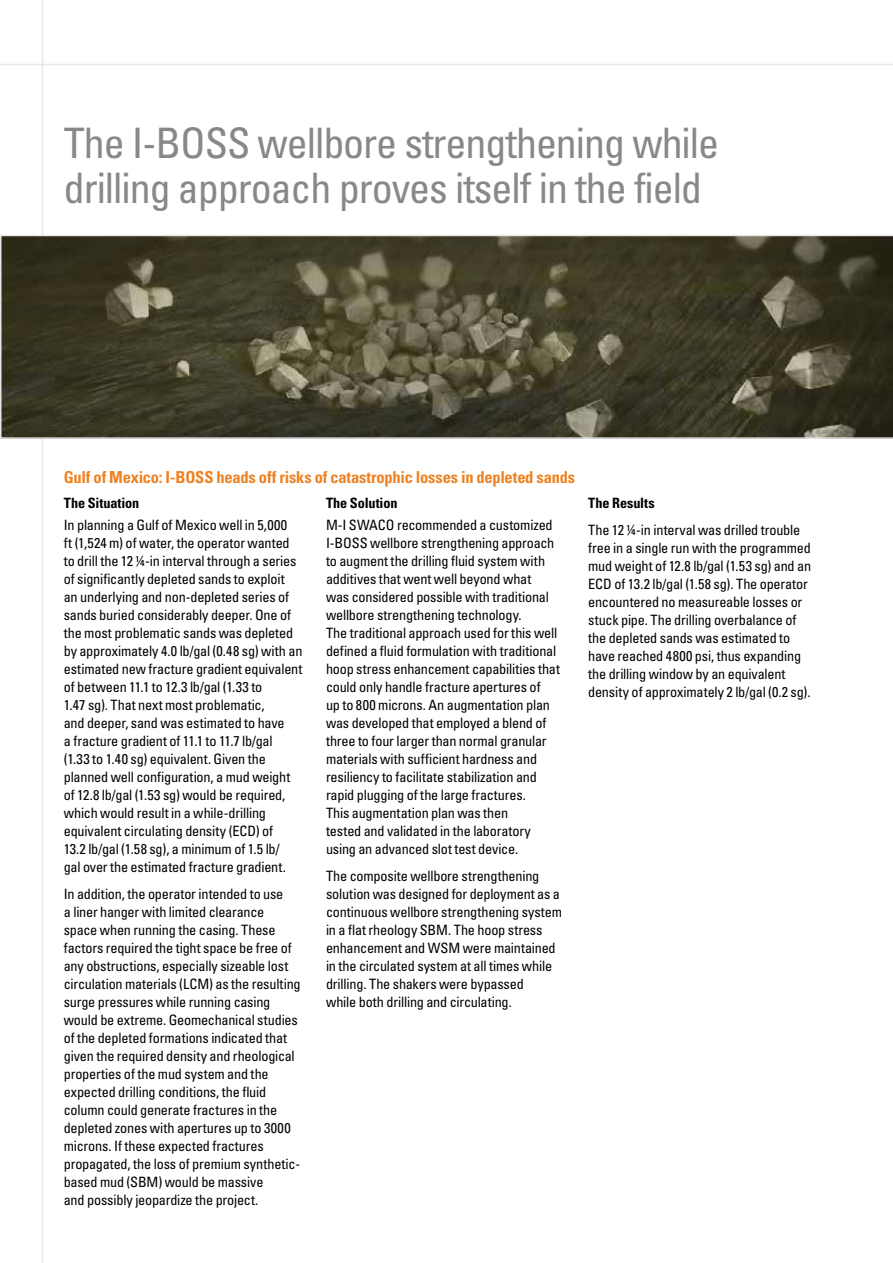
<style>
.page{position:relative;width:893px;height:1263px;background:#fff}
.page>*{position:absolute;margin:0;border:0;box-sizing:border-box;transform-origin:0 0}
.t1{font:condensed 42px/45px "Univers LT Std";letter-spacing:-.025em;color:#87888a}
.t2{font:700 condensed 16.5px "Univers LT Std";letter-spacing:-.015em;color:#ee8222}
.t3{font:condensed 14.25px/18px "Univers LT Std";letter-spacing:-.015em;color:#000}
.t4{font:700 condensed 14.25px "Univers LT Std";letter-spacing:-.005em;color:#000}
</style>
<div class="page">
<hr style="left:42px;top:0;width:1px;height:1263px;background:#e6e6e6">
<hr style="left:0;top:64px;width:893px;height:1px;background:#e6e6e6">
<svg style="left:0;top:235px;width:892px;height:204px;background:#484430"></svg>
<svg style="left:892px;top:235px;width:1px;height:204px"></svg>
<h1 class="t1" style="left:64px;top:120px;width:657px">The I-BOSS wellbore strengthening while drilling approach proves itself in the field</h1>
<p class="t2" style="left:64px;top:467px;width:513px">Gulf of Mexico: I-BOSS heads off risks of catastrophic losses in depleted sands</p>
<p class="t4" style="left:64px;top:494px;width:77px">The Situation</p>
<p class="t3" style="left:64px;top:516px;width:240px">In planning a Gulf of Mexico well in 5,000<br>ft (1,524 m) of water, the operator wanted to drill the 12 ¼-in interval through a series of significantly depleted sands to exploit<br>an underlying and non-depleted series of sands buried considerably deeper. One of the most problematic sands was depleted by approximately 4.0 lb/gal (0.48 sg) with an estimated new fracture gradient equivalent of between 11.1 to 12.3 lb/gal (1.33 to<br>1.47 sg). That next most problematic,<br>and deeper, sand was estimated to have<br>a fracture gradient of 11.1 to 11.7 lb/gal<br>(1.33 to 1.40 sg) equivalent. Given the planned well configuration, a mud weight of 12.8 lb/gal (1.53 sg) would be required, which would result in a while-drilling equivalent circulating density (ECD) of<br>13.2 lb/gal (1.58 sg), a minimum of 1.5 lb/<br>gal over the estimated fracture gradient.</p>
<p class="t3" style="left:64px;top:885px;width:238px">In addition, the operator intended to use<br>a liner hanger with limited clearance space when running the casing. These factors required the tight space be free of any obstructions, especially sizeable lost circulation materials (LCM) as the resulting surge pressures while running casing would be extreme. Geomechanical studies of the depleted formations indicated that given the required density and rheological properties of the mud system and the expected drilling conditions, the fluid column could generate fractures in the depleted zones with apertures up to 3000 microns. If these expected fractures propagated, the loss of premium synthetic&shy;based mud (SBM) would be massive<br>and possibly jeopardize the project.</p>
<p class="t4" style="left:326px;top:494px;width:73px">The Solution</p>
<p class="t3" style="left:326px;top:516px;width:236px">M-I SWACO recommended a customized I-BOSS wellbore strengthening approach to augment the drilling fluid system with additives that went well beyond what<br>was considered possible with traditional wellbore strengthening technology.<br>The traditional approach used for this well defined a fluid formulation with traditional hoop stress enhancement capabilities that could only handle fracture apertures of<br>up to 800 microns. An augmentation plan was developed that employed a blend of three to four larger than normal granular materials with sufficient hardness and resiliency to facilitate stabilization and rapid plugging of the large fractures.<br>This augmentation plan was then<br>tested and validated in the laboratory using an advanced slot test device.</p>
<p class="t3" style="left:326px;top:866px;width:237px">The composite wellbore strengthening solution was designed for deployment as a continuous wellbore strengthening system in a flat rheology SBM. The hoop stress enhancement and WSM were maintained in the circulated system at all times while drilling. The shakers were bypassed<br>while both drilling and circulating.</p>
<p class="t4" style="left:588px;top:494px;width:68px">The Results</p>
<p class="t3" style="left:588px;top:520px;width:224px">The 12 ¼-in interval was drilled trouble free in a single run with the programmed mud weight of 12.8 lb/gal (1.53 sg) and an ECD of 13.2 lb/gal (1.58 sg). The operator encountered no measureable losses or stuck pipe. The drilling overbalance of the depleted sands was estimated to have reached 4800 psi, thus expanding the drilling window by an equivalent density of approximately 2 lb/gal (0.2 sg).</p>
</div>
